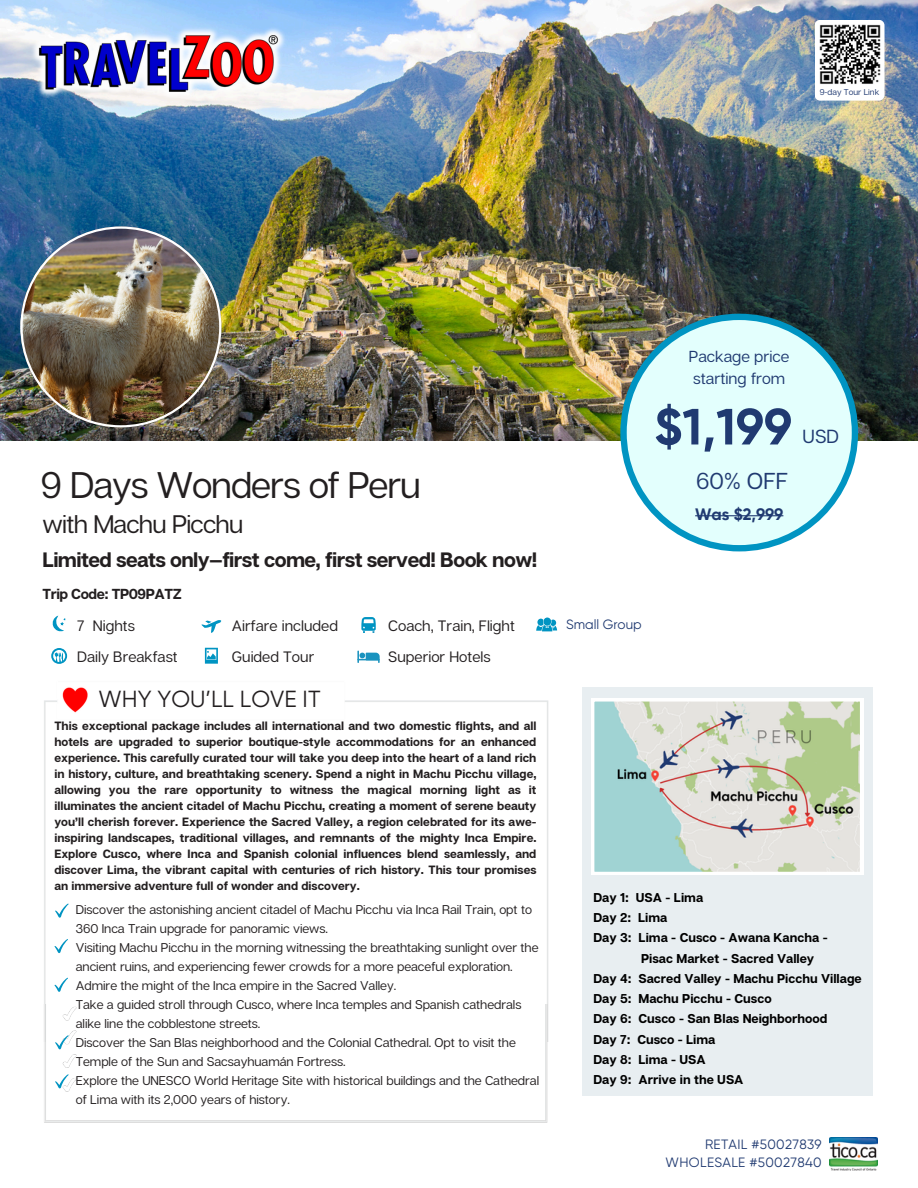
<style>
.page{position:relative;width:918px;height:1188px;background:#fff}
.page>*{position:absolute;margin:0;border:0;box-sizing:border-box;transform-origin:0 0}
.t1{font:700 50.85px "Gilroy";color:#203a71}
.t2{font:37.05px "Articulat CF";letter-spacing:-.03em;color:#231f20}
.t3{font:25.35px "Articulat CF";letter-spacing:-.03em;color:#231f20}
.t4{font:23.25px "Gilroy";color:#231f20}
.t5{font:22.95px "Articulat CF";color:#203a71}
.t6{font:700 20.85px "Articulat CF";letter-spacing:-.03em;color:#231f20}
.t7{font:18.9px "Articulat CF";color:#203a71}
.t8{font:700 16.5px "Gilroy";color:#203a71}
.t9{font:15.9px "Articulat CF";color:#203a71}
.t10{font:15px "Articulat CF";color:#231f20}
.t11{font:700 14.55px "Articulat CF";letter-spacing:-.03em;color:#231f20}
.t12{font:13.5px "Gilroy";letter-spacing:.025em;color:#203a71}
.t13{font:13.5px "Gilroy";color:#203a71}
.t14{font:12.75px/19px "Articulat CF";letter-spacing:-.005em;color:#231f20}
.t15{font:700 12.75px "Articulat CF";color:#000}
.t16{font:700 12px/16px "Articulat CF";color:#231f20;text-align:justify}
.t17{font:8.55px "Articulat CF";color:#203a71}
</style>
<div class="page">
<img style="left:0;top:0;width:918px;height:441px">
<svg style="left:620px;top:314px;width:238px;height:237px;background:#c7e5e4"></svg>
<hr style="left:695px;top:515px;width:88px;height:1px;background:#203a71">
<svg style="left:51px;top:648px;width:16px;height:16px"></svg>
<svg style="left:53px;top:616px;width:13px;height:15px"></svg>
<svg style="left:201px;top:620px;width:20px;height:13px"></svg>
<svg style="left:205px;top:648px;width:13px;height:16px"></svg>
<img style="left:44px;top:687px;width:505px;height:317px">
<img style="left:44px;top:1004px;width:504px;height:119px">
<svg style="left:55px;top:903px;width:13px;height:15px"></svg>
<svg style="left:54px;top:939px;width:14px;height:14px"></svg>
<svg style="left:54px;top:978px;width:14px;height:14px"></svg>
<svg style="left:55px;top:1035px;width:13px;height:14px"></svg>
<svg style="left:55px;top:1074px;width:13px;height:14px"></svg>
<div style="left:583px;top:687px;width:290px;height:409px;background:#e8eef1"></div>
<div style="left:815px;top:20px;width:70px;height:81px;background:#fff;border-radius:6px"></div>
<img style="left:830px;top:1137px;width:48px;height:34px">
<img style="left:20px;top:24px;width:285px;height:79px">
<img style="left:20px;top:226px;width:201px;height:201px">
<svg style="left:591px;top:698px;width:272px;height:177px;background:#c9d5ca"></svg>
<svg style="left:361px;top:617px;width:15px;height:16px"></svg>
<svg style="left:357px;top:651px;width:23px;height:12px"></svg>
<svg style="left:536px;top:618px;width:21px;height:13px"></svg>
<img style="left:820px;top:24px;width:60px;height:60px">
<p class="t17" style="left:820px;top:87px;width:61px">9-day Tour Link</p>
<p class="t2" style="left:41px;top:461px;width:382px">9 Days Wonders of Peru</p>
<h5 class="t3" style="left:43px;top:508px;width:202px">with Machu Picchu</h5>
<p class="t6" style="left:43px;top:547px;width:496px">Limited seats only—first come, first served! Book now!</p>
<p class="t11" style="left:43px;top:585px;width:141px">Trip Code: TP09PATZ</p>
<p class="t10" style="left:77px;top:616px;width:59px">7 Nights</p>
<p class="t10" style="left:77px;top:647px;width:102px">Daily Breakfast</p>
<p class="t10" style="left:232px;top:616px;width:108px">Airfare included</p>
<p class="t10" style="left:232px;top:647px;width:84px">Guided Tour</p>
<p class="t4" style="left:99px;top:685px;width:224px">WHY YOU’LL LOVE IT</p>
<p class="t10" style="left:388px;top:616px;width:128px">Coach, Train, Flight</p>
<p class="t10" style="left:388px;top:647px;width:104px">Superior Hotels</p>
<p class="t16" style="left:54px;top:717px;width:484px">This exceptional package includes all international and two domestic flights, and all hotels are upgraded to superior boutique-style accommodations for an enhanced experience. This carefully curated tour will take you deep into the heart of a land rich in history, culture, and breathtaking scenery. Spend a night in Machu Picchu village, allowing you the rare opportunity to witness the magical morning light as it illuminates the ancient citadel of Machu Picchu, creating a moment of serene beauty you’ll cherish forever. Experience the Sacred Valley, a region celebrated for its awe&shy;inspiring landscapes, traditional villages, and remnants of the mighty Inca Empire.<br>Explore Cusco, where Inca and Spanish colonial influences blend seamlessly, and discover Lima, the vibrant capital with centuries of rich history. This tour promises an immersive adventure full of wonder and discovery.</p>
<p class="t14" style="left:76px;top:899px;width:458px">Discover the astonishing ancient citadel of Machu Picchu via Inca Rail Train, opt to<br>360 Inca Train upgrade for panoramic views.</p>
<p class="t14" style="left:76px;top:937px;width:464px">Visiting Machu Picchu in the morning witnessing the breathtaking sunlight over the ancient ruins, and experiencing fewer crowds for a more peaceful exploration.</p>
<h3 class="t14" style="left:76px;top:975px;width:322px">Admire the might of the Inca empire in the Sacred Valley.</h3>
<p class="t14" style="left:76px;top:994px;width:447px">Take a guided stroll through Cusco, where Inca temples and Spanish cathedrals alike line the cobblestone streets.</p>
<p class="t14" style="left:76px;top:1033px;width:442px">Discover the San Blas neighborhood and the Colonial Cathedral. Opt to visit the<br>Temple of the Sun and Sacsayhuamán Fortress.</p>
<p class="t14" style="left:76px;top:1071px;width:465px">Explore the UNESCO World Heritage Site with historical buildings and the Cathedral of Lima with its 2,000 years of history.</p>
<p class="t9" style="left:689px;top:347px;width:102px">Package price</p>
<p class="t9" style="left:693px;top:368px;width:94px">starting from</p>
<p class="t1" style="left:654px;top:405px;width:139px">$1,199</p>
<h1 class="t5" style="left:696px;top:467px;width:93px">60% OFF</h1>
<p class="t8" style="left:695px;top:507px;width:90px">Was $2,999</p>
<p class="t7" style="left:803px;top:424px;width:38px">USD</p>
<p class="t13" style="left:566px;top:616px;width:77px">Small Group</p>
<p class="t15" style="left:593px;top:889px;width:111px">Day 1: USA - Lima</p>
<h3 class="t15" style="left:593px;top:910px;width:39px">Day 2:</h3>
<p class="t15" style="left:638px;top:910px;width:31px">Lima</p>
<p class="t15" style="left:593px;top:930px;width:40px">Day 3:</p>
<p class="t15" style="left:639px;top:930px;width:191px">Lima - Cusco - Awana Kancha -</p>
<p class="t15" style="left:641px;top:950px;width:175px">Pisac Market - Sacred Valley</p>
<p class="t15" style="left:593px;top:970px;width:40px">Day 4:</p>
<p class="t15" style="left:639px;top:970px;width:225px">Sacred Valley - Machu Picchu Village</p>
<p class="t15" style="left:593px;top:991px;width:40px">Day 5:</p>
<h2 class="t15" style="left:639px;top:991px;width:135px">Machu Picchu - Cusco</h2>
<h2 class="t15" style="left:593px;top:1011px;width:40px">Day 6:</h2>
<h4 class="t15" style="left:639px;top:1011px;width:190px">Cusco - San Blas Neighborhood</h4>
<h4 class="t15" style="left:593px;top:1031px;width:39px">Day 7:</h4>
<h6 class="t15" style="left:637px;top:1031px;width:80px">Cusco - Lima</h6>
<h6 class="t15" style="left:593px;top:1051px;width:40px">Day 8:</h6>
<p class="t15" style="left:638px;top:1051px;width:69px">Lima - USA</p>
<p class="t15" style="left:593px;top:1072px;width:40px">Day 9:</p>
<p class="t15" style="left:638px;top:1072px;width:107px">Arrive in the USA</p>
<p class="t12" style="left:705px;top:1137px;width:118px">RETAIL #50027839</p>
<p class="t12" style="left:666px;top:1155px;width:158px">WHOLESALE #50027840</p>
</div>
